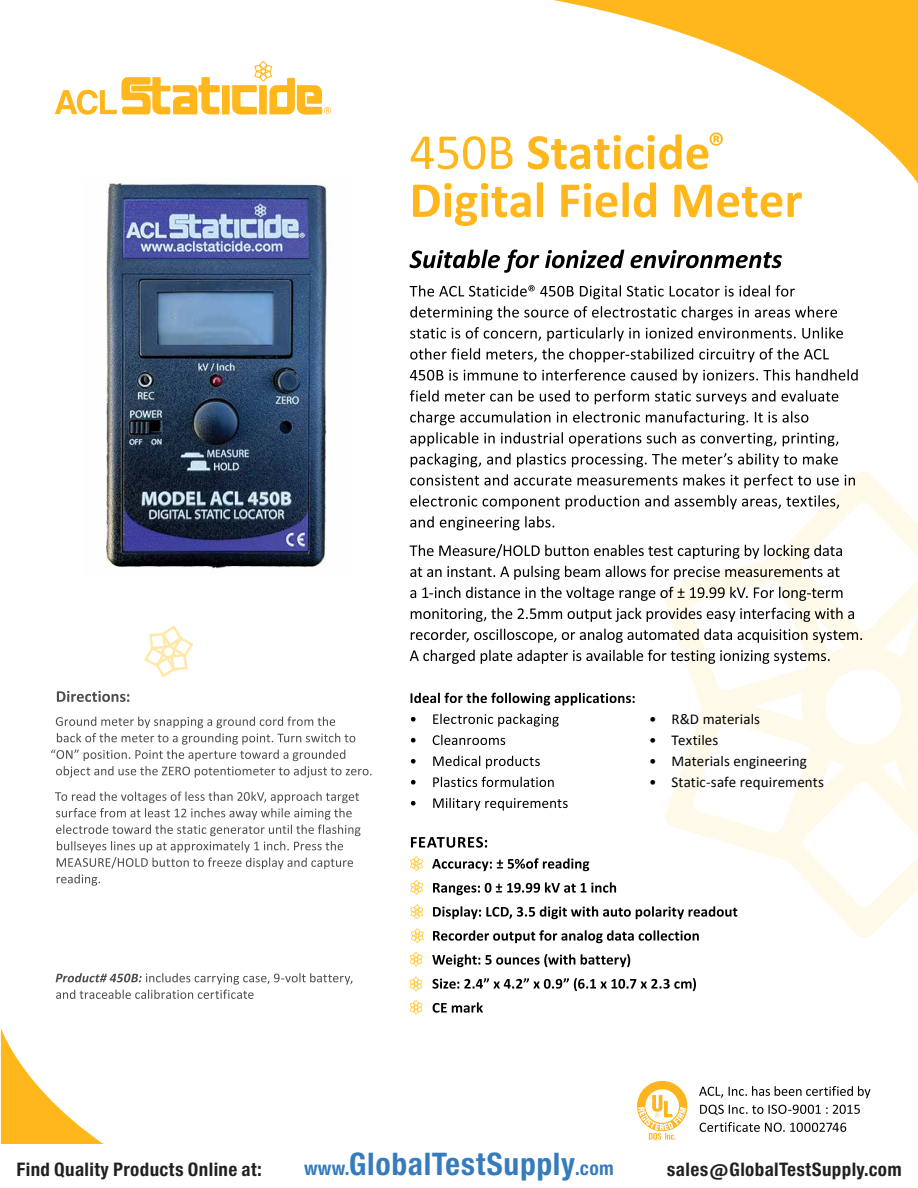
<style>
.page{position:relative;width:918px;height:1188px;background:#fff}
.page>*{position:absolute;margin:0;border:0;box-sizing:border-box;transform-origin:0 0}
.t1{font:29.7px "Europa Gro Nr 2 SBOP Bol Con";letter-spacing:.02em;color:#367bbc}
.t2{font:17.85px "Europa Gro Nr 2 SBOP Bol Con";letter-spacing:.02em;color:#231f20}
.t3{font:15px "Calibri";letter-spacing:.005em;color:#000}
.s1{font-size:18.3px}
</style>
<div class="page">
<svg style="left:1px;top:1028px;width:103px;height:116px"></svg>
<svg style="left:553px;top:0;width:365px;height:184px"></svg>
<svg style="left:637px;top:1081px;width:50px;height:60px"></svg>
<svg style="left:700px;top:1122px;width:146px;height:10px"></svg>
<svg style="left:700px;top:1105px;width:160px;height:10px"></svg>
<svg style="left:699px;top:1086px;width:171px;height:12px"></svg>
<div style="left:222px;top:85px;width:8px;height:29px;background:#ffb71b"></div>
<svg style="left:232px;top:61px;width:99px;height:53px"></svg>
<svg style="left:55px;top:77px;width:165px;height:38px"></svg>
<svg style="left:410px;top:977px;width:12px;height:14px"></svg>
<svg style="left:410px;top:952px;width:13px;height:15px"></svg>
<svg style="left:56px;top:973px;width:296px;height:26px"></svg>
<svg style="left:55px;top:792px;width:306px;height:94px"></svg>
<svg style="left:51px;top:717px;width:321px;height:61px"></svg>
<svg style="left:57px;top:691px;width:72px;height:11px"></svg>
<svg style="left:144px;top:625px;width:49px;height:52px"></svg>
<svg style="left:433px;top:1002px;width:50px;height:11px"></svg>
<svg style="left:432px;top:978px;width:264px;height:13px"></svg>
<svg style="left:432px;top:954px;width:198px;height:13px"></svg>
<svg style="left:410px;top:432px;width:428px;height:14px"></svg>
<svg style="left:410px;top:411px;width:398px;height:14px"></svg>
<svg style="left:410px;top:390px;width:428px;height:14px"></svg>
<svg style="left:410px;top:369px;width:448px;height:14px"></svg>
<svg style="left:410px;top:348px;width:419px;height:14px"></svg>
<svg style="left:410px;top:327px;width:433px;height:14px"></svg>
<svg style="left:410px;top:306px;width:427px;height:14px"></svg>
<svg style="left:410px;top:285px;width:385px;height:14px"></svg>
<svg style="left:409px;top:249px;width:373px;height:24px"></svg>
<svg style="left:413px;top:182px;width:389px;height:44px"></svg>
<svg style="left:411px;top:133px;width:312px;height:37px"></svg>
<svg style="left:410px;top:453px;width:508px;height:490px"></svg>
<svg style="left:410px;top:1000px;width:13px;height:15px"></svg>
<img style="left:106px;top:177px;width:221px;height:392px">
<p class="t3" style="left:649px;top:710px;width:113px">• R&amp;D materials</p>
<p class="t3" style="left:649px;top:731px;width:71px">• Textiles</p>
<p class="t3" style="left:649px;top:752px;width:159px">• Materials engineering</p>
<p class="t3" style="left:649px;top:773px;width:176px">• Static-safe requirements</p>
<p class="t2" style="left:16px;top:1159px;width:247px">Find Quality Products Online at:</p>
<h1 class="t1" style="left:304px;top:1147px;width:311px"><span class="s1">www.</span>GlobalTestSupply<span class="s1">.com</span></h1>
<p class="t2" style="left:667px;top:1159px;width:236px">sales@GlobalTestSupply.com</p>
</div>
